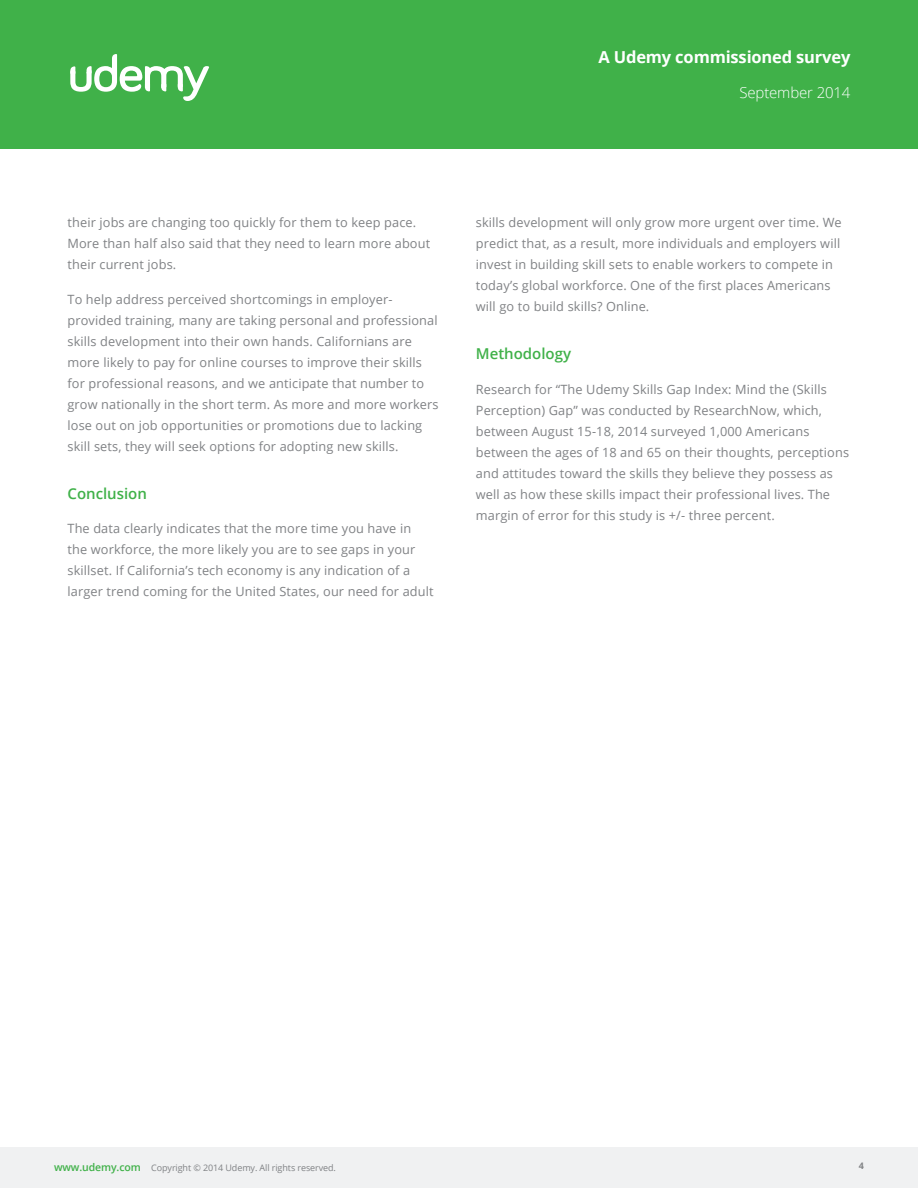
<style>
.page{position:relative;width:918px;height:1188px;background:#fff}
.page>*{position:absolute;margin:0;border:0;box-sizing:border-box;transform-origin:0 0}
.Udemy_-_Headline_Tex{font:700 16.5px "Open Sans";letter-spacing:-.01em;color:#fff}
.Udemy_-_Section_Head{font:600 15px "Open Sans";color:#40b149}
.Udemy_-_Headline_Tex-2{font:300 15px "Open Sans";letter-spacing:-.01em;color:#fff}
.Udemy_-_Body_Text_Me{font:12.75px/21px "Open Sans";letter-spacing:.01em;color:#808285}
.Udemy_-_Footer_Text{font:9px "Open Sans";letter-spacing:-.01em;color:#808285}
.Udemy_-_Footer_Text-2{font:700 9px "Open Sans";color:#808285}
.s1{font-weight:600;font-size:10.5px;color:#40b149}
</style>
<div class="page">
<div style="left:0;top:0;width:918px;height:148px;background:#40b149"></div>
<div style="left:0;top:1148px;width:918px;height:40px;background:#f0f1f2"></div>
<svg style="left:70px;top:54px;width:139px;height:47px"></svg>
<p class="Udemy_-_Headline_Tex" style="left:598px;top:46px;width:254px">A Udemy commissioned survey</p>
<p class="Udemy_-_Headline_Tex-2" style="left:739px;top:82px;width:113px">September 2014</p>
<p class="Udemy_-_Body_Text_Me" style="left:68px;top:212px;width:364px">their jobs are changing too quickly for them to keep pace.<br>More than half also said that they need to learn more about their current jobs.</p>
<p class="Udemy_-_Body_Text_Me" style="left:68px;top:288px;width:373px">To help address perceived shortcomings in employer&shy;provided training, many are taking personal and professional skills development into their own hands. Californians are more likely to pay for online courses to improve their skills for professional reasons, and we anticipate that number to grow nationally in the short term. As more and more workers lose out on job opportunities or promotions due to lacking skill sets, they will seek options for adopting new skills.</p>
<p class="Udemy_-_Section_Head" style="left:68px;top:483px;width:81px">Conclusion</p>
<p class="Udemy_-_Body_Text_Me" style="left:68px;top:518px;width:368px">The data clearly indicates that the more time you have in the workforce, the more likely you are to see gaps in your skillset. If California’s tech economy is any indication of a larger trend coming for the United States, our need for adult</p>
<p class="Udemy_-_Body_Text_Me" style="left:476px;top:212px;width:367px">skills development will only grow more urgent over time. We predict that, as a result, more individuals and employers will invest in building skill sets to enable workers to compete in today’s global workforce. One of the first places Americans will go to build skills? Online.</p>
<p class="Udemy_-_Section_Head" style="left:476px;top:344px;width:97px">Methodology</p>
<p class="Udemy_-_Body_Text_Me" style="left:476px;top:378px;width:375px">Research for “The Udemy Skills Gap Index: Mind the (Skills Perception) Gap” was conducted by ResearchNow, which, between August 15-18, 2014 surveyed 1,000 Americans between the ages of 18 and 65 on their thoughts, perceptions and attitudes toward the skills they believe they possess as well as how these skills impact their professional lives. The margin of error for this study is +/- three percent.</p>
<p class="Udemy_-_Footer_Text" style="left:54px;top:1161px;width:283px"><span class="s1">www.udemy.com</span> Copyright © 2014 Udemy. All rights reserved.</p>
<p class="Udemy_-_Footer_Text-2" style="left:859px;top:1160px;width:7px">4</p>
</div>
